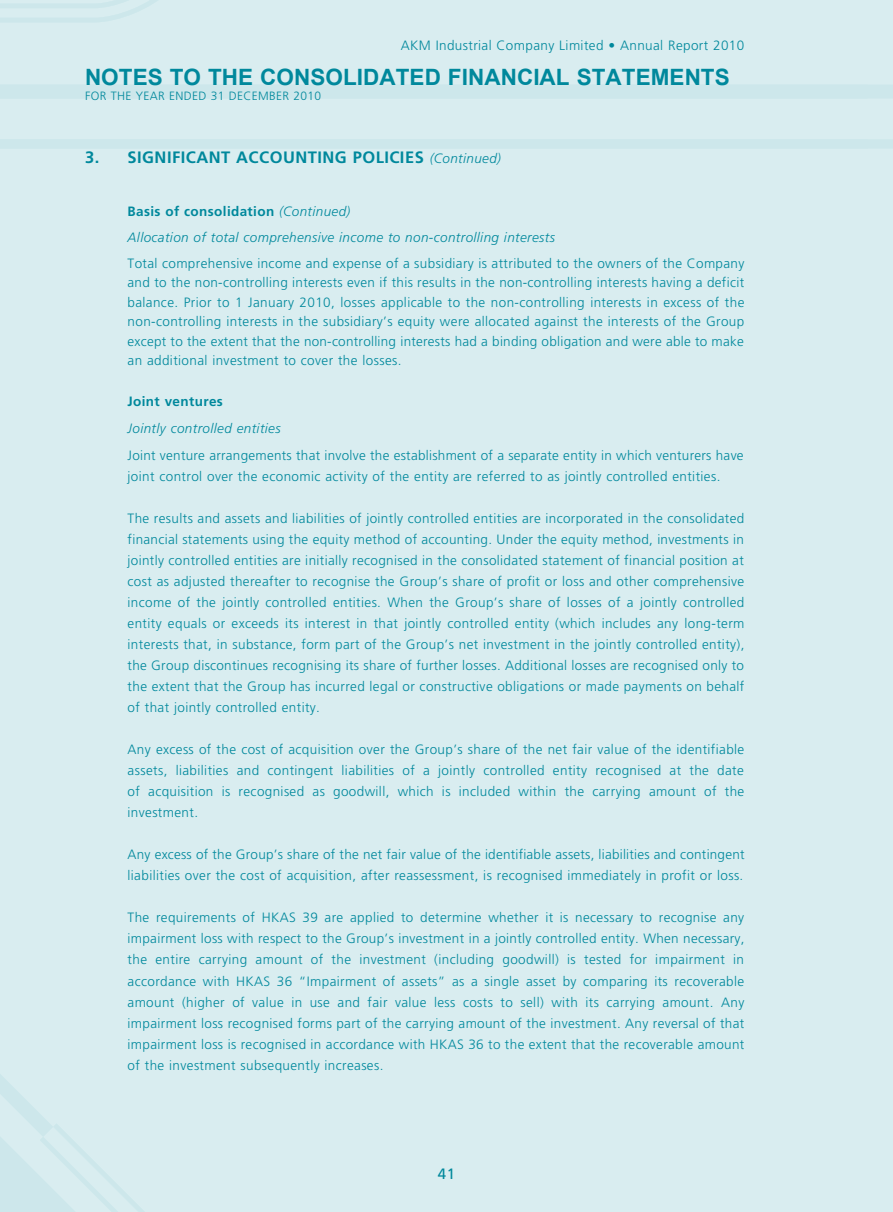
<style>
.page{position:relative;width:893px;height:1212px;background:#d9edf0}
.page>*{position:absolute;margin:0;border:0;box-sizing:border-box;transform-origin:0 0}
.t1{font:700 22.5px "Arial";letter-spacing:.005em;color:#00889c}
.t2{font:700 16.5px "Frutiger LT Std";letter-spacing:.03em;color:#00889c}
.t3{font:15px "Frutiger LT Std";color:#00889c}
.t4{font:300 13.5px/21px "Frutiger LT Std";letter-spacing:.03em;color:#00889c;text-align:justify}
.t5{font:italic 300 13.5px/26px "Frutiger LT Std";letter-spacing:.03em;color:#00889c}
.t6{font:700 13.5px "Frutiger LT Std";letter-spacing:.03em;color:#00889c}
.t7{font:300 12px "Frutiger LT Std";letter-spacing:.03em;color:#00889c}
.s1{font-weight:300;font-style:italic;font-size:13.5px}
.s2{font-weight:700;font-style:normal}
</style>
<div class="page">
<div style="left:390px;top:139px;width:478px;height:9px;background:#cde7eb"></div>
<svg style="left:0;top:85px;width:390px;height:1127px"></svg>
<p class="t4" style="left:401px;top:35px;width:345px">AKM Industrial Company Limited • Annual Report 2010</p>
<h1 class="t1" style="left:85px;top:63px;width:17px">NOTES</h1>
<h1 class="t1" style="left:170px;top:63px;width:54px">TO THE</h1>
<h1 class="t1" style="left:260px;top:63px;width:34px">CONSOL</h1>
<h1 class="t1" style="left:357px;top:63px;width:39px">IDATE</h1>
<h1 class="t1" style="left:425px;top:63px;width:60px">D FINAN</h1>
<h1 class="t1" style="left:517px;top:63px;width:76px">CIAL STATEMENTS</h1>
<p class="t7" style="left:85px;top:90px;width:238px">FOR THE YEAR ENDED 31 DECEMBER 2010</p>
<p class="t2" style="left:85px;top:147px;width:417px">3. SIGNIFICANT ACCOU NTING POLICIES <span class="s1">(Continued)</span></p>
<p class="t5" style="left:128px;top:198px;width:429px"><span class="s2">Basis of consolidation</span> (Continued)<br>Allocation of total comprehensive income to non-controlling interests</p>
<p class="t4" style="left:128px;top:253px;width:618px;line-height:19.5px">Total comprehensive income and expense of a subsidiary is attributed to the owners of the Company and to the non-controlling interests even if this results in the non-controlling interests having a deficit balance. Prior to 1 January 2010, losses applicable to the non-controlling interests in excess of the non-controlling interests in the subsidiary’s equity were allocated against the interests of the Group except to the extent that the non-controlling interests had a binding obligation and were able to make an additional investment to cover the losses.</p>
<p class="t6" style="left:128px;top:393px;width:97px">Joint ventures</p>
<p class="t5" style="left:128px;top:415px;width:155px">Jointly controlled entities</p>
<p class="t4" style="left:128px;top:445px;width:618px">Joint venture arrangements that involve the establishment of a separate entity in which venturers have joint control over the economic activity of the entity are referred to as jointly controlled entities.</p>
<p class="t4" style="left:128px;top:508px;width:618px">The results and assets and liabilities of jointly controlled entities are incorporated in the consolidated financial statements using the equity method of accounting. Under the equity method, investments in jointly controlled entities are initially recognised in the consolidated statement of financial position at cost as adjusted thereafter to recognise the Group’s share of profit or loss and other comprehensive income of the jointly controlled entities. When the Group’s share of losses of a jointly controlled entity equals or exceeds its interest in that jointly controlled entity (which includes any long-term interests that, in substance, form part of the Group’s net investment in the jointly controlled entity), the Group discontinues recognising its share of further losses. Additional losses are recognised only to the extent that the Group has incurred legal or constructive obligations or made payments on behalf of that jointly controlled entity.</p>
<p class="t4" style="left:128px;top:739px;width:618px">Any excess of the cost of acquisition over the Group’s share of the net fair value of the identifiable assets, liabilities and contingent liabilities of a jointly controlled entity recognised at the date of acquisition is recognised as goodwill, which is included within the carrying amount of the investment.</p>
<p class="t4" style="left:128px;top:844px;width:618px">Any excess of the Group’s share of the net fair value of the identifiable assets, liabilities and contingent liabilities over the cost of acquisition, after reassessment, is recognised immediately in profit or loss.</p>
<p class="t4" style="left:128px;top:907px;width:619px">The requirements of HKAS 39 are applied to determine whether it is necessary to recognise any impairment loss with respect to the Group’s investment in a jointly controlled entity. When necessary, the entire carrying amount of the investment (including goodwill) is tested for impairment in accordance with HKAS 36 “Impairment of assets” as a single asset by comparing its recoverable amount (higher of value in use and fair value less costs to sell) with its carrying amount. Any impairment loss recognised forms part of the carrying amount of the investment. Any reversal of that impairment loss is recognised in accordance with HKAS 36 to the extent that the recoverable amount of the investment subsequently increases.</p>
<p class="t3" style="left:438px;top:1165px;width:19px">41</p>
</div>
